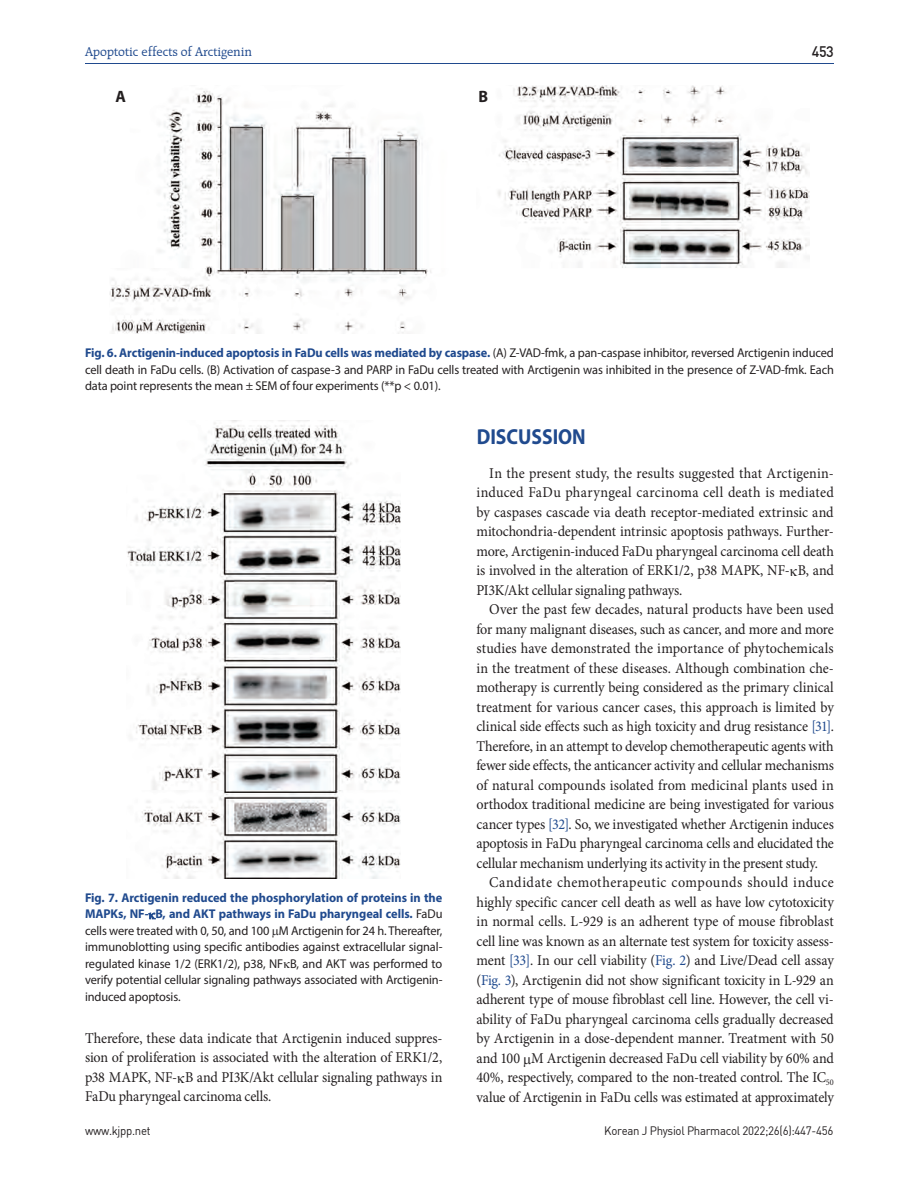
<style>
.page{position:relative;width:919px;height:1191px;background:#fff}
.page>*{position:absolute;margin:0;border:0;box-sizing:border-box;transform-origin:0 0}
.t1{font:700 21.75px "Myriad Pro";color:#204a8e;scale:.9 1}
.t2{font:700 16.5px "Myriad Pro";color:#231f20}
.t3{font:15px/19.5px "Minion Pro";letter-spacing:-.005em;color:#231f20;text-align:justify;scale:.94 1}
.t4{font:15px "Minion Pro";letter-spacing:.02em;color:#231f20;scale:.94 1}
.t5{font:15px "Minion Pro";letter-spacing:.03em;color:#231f20;scale:.94 1}
.t6{font:15px "Dinmed";color:#231f20;scale:.95 1}
.t7{font:13.5px "Raleigh BT";letter-spacing:-.01em;color:#204a8e}
.t8{font:12.75px/16.5px "Myriad Pro";letter-spacing:-.01em;color:#231f20;text-align:justify}
.t9{font:12px "Dinreg";letter-spacing:-.025em;color:#231f20;scale:.95 1}
.s1{font-weight:700;color:#204a8e}
.s2{color:#204a8e}
</style>
<div class="page">
<hr style="left:85px;top:64px;width:748px;height:1px;background:#204a8e">
<img style="left:109px;top:85px;width:700px;height:249px">
<div style="left:109px;top:85px;width:23px;height:23px;background:#fff"></div>
<div style="left:472px;top:85px;width:22px;height:23px;background:#fff"></div>
<img style="left:127px;top:421px;width:273px;height:457px">
<p class="t7" style="left:85px;top:43px;width:169px">Apoptotic effects of Arctigenin</p>
<p class="t2" style="left:115px;top:86px;width:12px">A</p>
<p class="t2" style="left:478px;top:86px;width:11px">B</p>
<p class="t6" style="left:811px;top:42px;width:25px">453</p>
<p class="t8" style="left:85px;top:344px;width:750px"><span class="s1">Fig. 6. Arctigenin-induced apoptosis in FaDu cells was mediated by caspase.</span> (A) Z-VAD-fmk, a pan-caspase inhibitor, reversed Arctigenin induced cell death in FaDu cells. (B) Activation of caspase-3 and PARP in FaDu cells treated with Arctigenin was inhibited in the presence of Z-VAD-fmk. Each data point represents the mean ± SEM of four experiments (**p &lt; 0.01).</p>
<p class="t8" style="left:85px;top:889px;width:359px"><span class="s1">Fig. 7. Arctigenin reduced the phosphorylation of proteins in the MAPKs, NF- B, and AKT pathways in FaDu pharyngeal cells.</span> FaDu cells were treated with 0, 50, and 100 M Arctigenin for 24 h. Thereafter, immunoblotting using specific antibodies against extracellular signal&shy;regulated kinase 1/2 (ERK1/2), p38, NF B, and AKT was performed to verify potential cellular signaling pathways associated with Arctigenin&shy;induced apoptosis.</p>
<p class="t3" style="left:85px;top:1028px;width:381px">Therefore, these data indicate that Arctigenin induced suppres&shy;sion of proliferation is associated with the alteration of ERK1/2, p38 MAPK, NF- B and PI3K/Akt cellular signaling pathways in FaDu pharyngeal carcinoma cells.</p>
<p class="t1" style="left:476px;top:423px;width:123px">DISCUSSION</p>
<p class="t3" style="left:489px;top:463px;width:368px">In the present study, the results suggested that Arctigenin-</p>
<p class="t4" style="left:476px;top:482px;width:381px">induced FaDu pharyngeal carcinoma cell death is mediated</p>
<p class="t3" style="left:476px;top:502px;width:381px">by caspases cascade via death receptor-mediated extrinsic and</p>
<p class="t3" style="left:476px;top:521px;width:381px">mitochondria-dependent intrinsic apoptosis pathways. Further-</p>
<p class="t3" style="left:476px;top:541px;width:381px">more, Arctigenin-induced FaDu pharyngeal carcinoma cell death</p>
<p class="t3" style="left:476px;top:560px;width:381px">is involved in the alteration of ERK1/2, p38 MAPK, NF- B, and</p>
<p class="t3" style="left:476px;top:580px;width:220px">PI3K/Akt cellular signaling pathways.</p>
<p class="t3" style="left:489px;top:599px;width:368px">Over the past few decades, natural products have been used</p>
<p class="t3" style="left:476px;top:619px;width:381px">for many malignant diseases, such as cancer, and more and more</p>
<p class="t3" style="left:476px;top:638px;width:381px">studies have demonstrated the importance of phytochemicals</p>
<p class="t3" style="left:476px;top:658px;width:381px">in the treatment of these diseases. Although combination che-</p>
<p class="t3" style="left:476px;top:677px;width:381px">motherapy is currently being considered as the primary clinical</p>
<p class="t3" style="left:476px;top:697px;width:381px">treatment for various cancer cases, this approach is limited by</p>
<p class="t3" style="left:476px;top:716px;width:381px">clinical side effects such as high toxicity and drug resistance <span class="s2">[31]</span>.</p>
<p class="t3" style="left:476px;top:736px;width:381px">Therefore, in an attempt to develop chemotherapeutic agents with</p>
<p class="t3" style="left:476px;top:755px;width:381px">fewer side effects, the anticancer activity and cellular mechanisms</p>
<p class="t3" style="left:476px;top:775px;width:381px">of natural compounds isolated from medicinal plants used in</p>
<p class="t3" style="left:476px;top:794px;width:381px">orthodox traditional medicine are being investigated for various</p>
<p class="t3" style="left:476px;top:814px;width:381px">cancer types <span class="s2">[32]</span>. So, we investigated whether Arctigenin induces</p>
<p class="t3" style="left:476px;top:833px;width:381px">apoptosis in FaDu pharyngeal carcinoma cells and elucidated the</p>
<p class="t3" style="left:476px;top:853px;width:365px">cellular mechanism underlying its activity in the present study.</p>
<p class="t5" style="left:489px;top:872px;width:368px">Candidate chemotherapeutic compounds should induce</p>
<p class="t3" style="left:476px;top:892px;width:382px">highly specific cancer cell death as well as have low cytotoxicity</p>
<p class="t3" style="left:476px;top:911px;width:381px">in normal cells. L-929 is an adherent type of mouse fibroblast</p>
<p class="t3" style="left:476px;top:931px;width:381px">cell line was known as an alternate test system for toxicity assess-</p>
<p class="t3" style="left:476px;top:950px;width:381px">ment <span class="s2">[33]</span>. In our cell viability (<span class="s2">Fig. 2</span>) and Live/Dead cell assay</p>
<p class="t3" style="left:476px;top:970px;width:381px">(<span class="s2">Fig. 3</span>), Arctigenin did not show significant toxicity in L-929 an</p>
<p class="t3" style="left:476px;top:989px;width:381px">adherent type of mouse fibroblast cell line. However, the cell vi-</p>
<p class="t3" style="left:476px;top:1009px;width:381px">ability of FaDu pharyngeal carcinoma cells gradually decreased</p>
<p class="t3" style="left:476px;top:1028px;width:381px">by Arctigenin in a dose-dependent manner. Treatment with 50</p>
<p class="t3" style="left:476px;top:1048px;width:381px">and 100 M Arctigenin decreased FaDu cell viability by 60% and</p>
<p class="t3" style="left:476px;top:1067px;width:381px">40%, respectively, compared to the non-treated control. The IC<sub>50</sub></p>
<p class="t3" style="left:476px;top:1087px;width:381px">value of Arctigenin in FaDu cells was estimated at approximately</p>
<p class="t9" style="left:85px;top:1123px;width:70px">www.kjpp.net</p>
<p class="t9" style="left:604px;top:1123px;width:243px">Korean J Physiol Pharmacol 2022;26(6):447-456</p>
</div>
